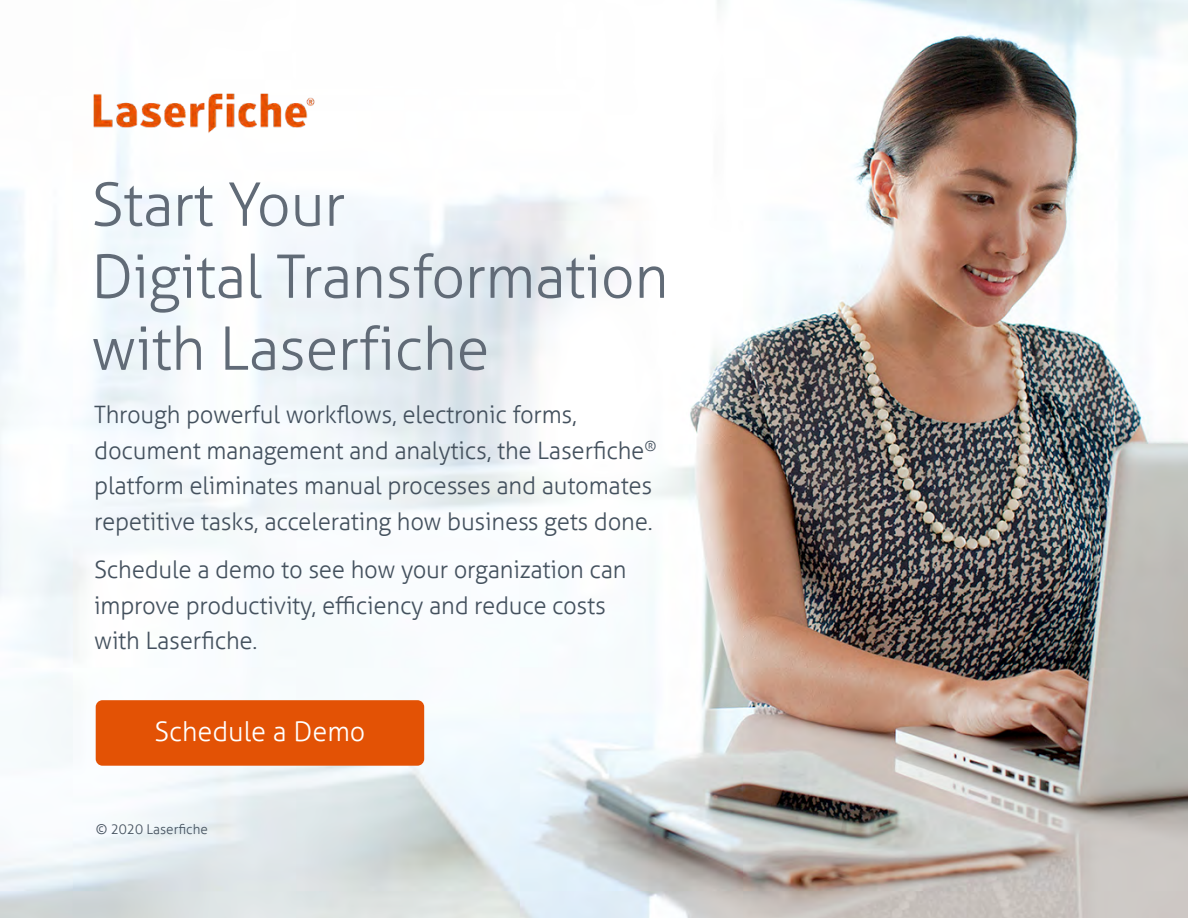
<style>
.page{position:relative;width:1188px;height:918px;background:#fff}
.page>*{position:absolute;margin:0;border:0;box-sizing:border-box;transform-origin:0 0}
.t1{font:300 60px/72px "Aller";letter-spacing:-.01em;color:#616b77}
.t2{font:300 27px "Aller";color:#fff}
.t3{font:300 24px/35.4px "Aller";letter-spacing:-.01em;color:#44515e}
.t4{font:300 13.5px "Aller";color:#44515e}
</style>
<div class="page">
<img style="left:0;top:0;width:1188px;height:918px">
<div style="left:96px;top:700px;width:328px;height:66px;background:#e35205;border-radius:7px"></div>
<img style="left:54px;top:78px;width:273px;height:78px">
<h1 class="t1" style="left:91px;top:169px;width:579px">Start Your<br>Digital Transformation with Laserfiche</h1>
<p class="t3" style="left:94px;top:397px;width:564px">Through powerful workflows, electronic forms, document management and analytics, the Laserfiche<sup>® </sup>platform eliminates manual processes and automates repetitive tasks, accelerating how business gets done.</p>
<p class="t3" style="left:94px;top:552px;width:534px">Schedule a demo to see how your organization can improve productivity, efficiency and reduce costs with Laserfiche.</p>
<p class="t2" style="left:154px;top:716px;width:212px">Schedule a Demo</p>
<p class="t4" style="left:96px;top:821px;width:114px">© 2020 Laserfiche</p>
</div>
